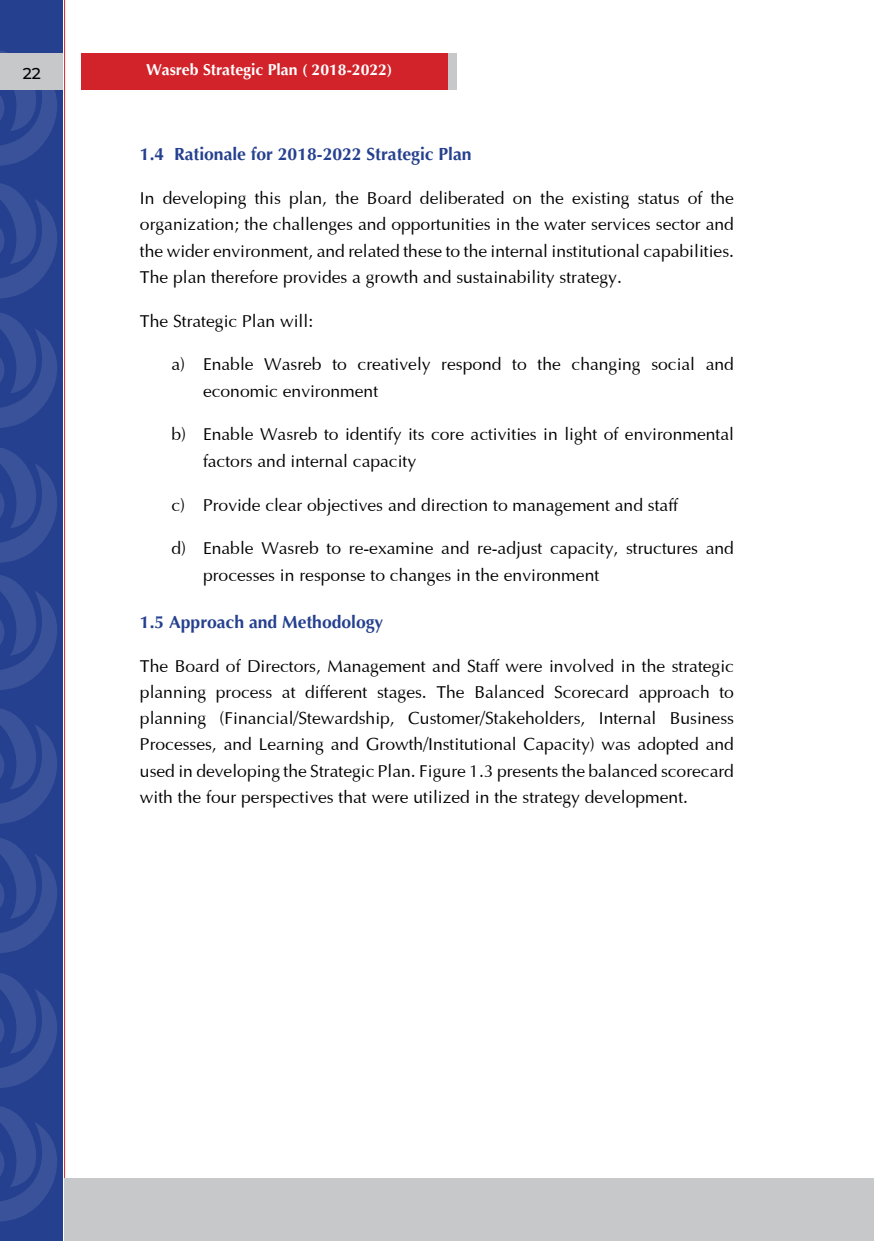
<style>
.page{position:relative;width:874px;height:1241px;background:#fff}
.page>*{position:absolute;margin:0;border:0;box-sizing:border-box;transform-origin:0 0}
.t1{font:17.5px/26.2px "Optima";color:#000}
.t2{font:700 17.5px "Optima";color:#25408f}
.t3{font:700 15.75px "Optima";color:#fff}
.t4{font:500 15.75px "Montserrat";color:#000}
</style>
<div class="page">
<div style="left:0;top:0;width:63px;height:1240px;background:#25408f"></div>
<svg style="left:0;top:51px;width:59px;height:1171px"></svg>
<hr style="left:64px;top:0;width:1px;height:1240px;background:#d2232a">
<div style="left:0;top:53px;width:63px;height:36px;background:#c7c8ca"></div>
<div style="left:65px;top:1177px;width:808px;height:63px;background:#c7c8ca"></div>
<div style="left:91px;top:53px;width:366px;height:36px;background:#c7c8ca"></div>
<div style="left:81px;top:53px;width:366px;height:36px;background:#d2232a"></div>
<p class="t4" style="left:23px;top:62px;width:20px">22</p>
<p class="t3" style="left:146px;top:59px;width:247px">Wasreb Strategic Plan ( 2018-2022)</p>
<p class="t2" style="left:140px;top:143px;width:333px">1.4 Rationale for 2018-2022 Strategic Plan</p>
<p class="t1" style="left:140px;top:184px;width:595px;text-align:justify">In developing this plan, the Board deliberated on the existing status of the organization; the challenges and opportunities in the water services sector and the wider environment, and related these to the internal institutional capabilities.<br>The plan therefore provides a growth and sustainability strategy.</p>
<p class="t1" style="left:140px;top:306px;width:175px">The Strategic Plan will:</p>
<p class="t1" style="left:203px;top:350px;width:532px;text-indent:-32px">a) Enable Wasreb to creatively respond to the changing social and economic environment</p>
<p class="t1" style="left:203px;top:420px;width:532px;text-indent:-32px">b) Enable Wasreb to identify its core activities in light of environmental factors and internal capacity</p>
<p class="t1" style="left:171px;top:490px;width:508px">c) Provide clear objectives and direction to management and staff</p>
<p class="t1" style="left:203px;top:534px;width:532px;text-indent:-32px">d) Enable Wasreb to re-examine and re-adjust capacity, structures and processes in response to changes in the environment</p>
<p class="t2" style="left:140px;top:610px;width:245px">1.5 Approach and Methodology</p>
<p class="t1" style="left:140px;top:651px;width:595px;text-align:justify">The Board of Directors, Management and Staff were involved in the strategic planning process at different stages. The Balanced Scorecard approach to planning (Financial/Stewardship, Customer/Stakeholders, Internal Business Processes, and Learning and Growth/Institutional Capacity) was adopted and used in developing the Strategic Plan. Figure 1.3 presents the balanced scorecard with the four perspectives that were utilized in the strategy development.</p>
</div>
